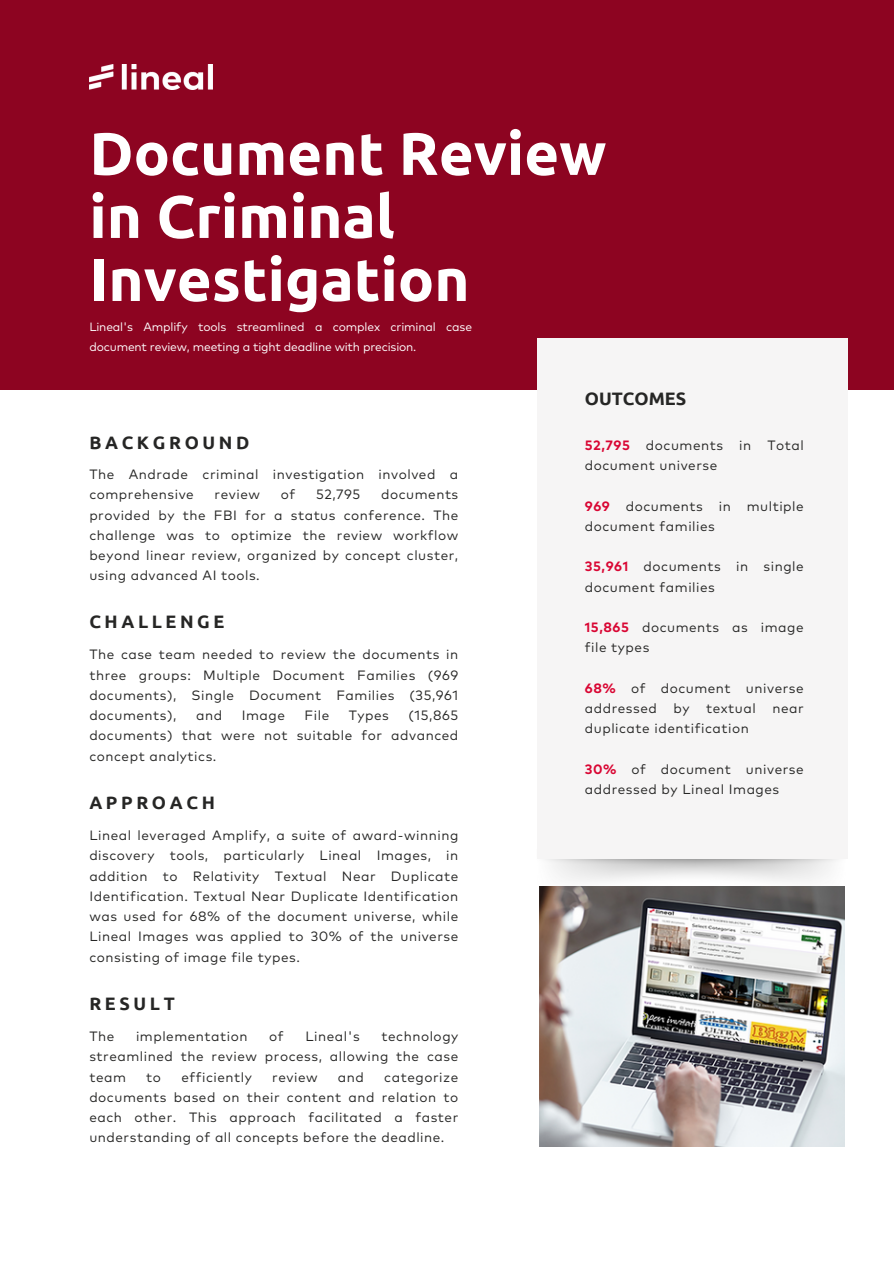
<style>
.page{position:relative;width:894px;height:1264px;background:#fff}
.page>*{position:absolute;margin:0;border:0;box-sizing:border-box;transform-origin:0 0}
.t1{font:700 60px/63px "Ubuntu";color:#fff}
.t2{font:700 18px "Ubuntu";letter-spacing:.2em;color:#262625}
.t3{font:700 18px "Ubuntu";color:#262625}
.t4{font:13.5px/20.2px "Mark OT";letter-spacing:.04em;color:#262625;text-align:justify}
.t5{font:12px/20.2px "Mark OT";letter-spacing:-.015em;color:#fff}
.s1{font-weight:700;color:#d90633}
</style>
<div class="page">
<div style="left:0;top:0;width:893px;height:390px;background:#8d0421"></div>
<img style="left:545px;top:859px;width:300px;height:40px">
<div style="left:536px;top:338px;width:311px;height:520px;background:#f6f5f5"></div>
<img style="left:89px;top:65px;width:123px;height:24px">
<img style="left:539px;top:886px;width:305px;height:260px">
<p class="t1" style="left:89px;top:121px;width:518px">Document Review in Criminal<br>Investigation</p>
<p class="t5" style="left:89px;top:317px;width:384px">Lineal's Amplify tools streamlined a complex criminal case document review, meeting a tight deadline with precision.</p>
<p class="t3" style="left:584px;top:388px;width:103px">OUTCOMES</p>
<p class="t2" style="left:89px;top:432px;width:161px">BACKGROUND</p>
<p class="t4" style="left:584px;top:435px;width:220px"><span class="s1">52,795</span> documents in Total document universe</p>
<p class="t4" style="left:584px;top:496px;width:220px"><span class="s1">969</span> documents in multiple document families</p>
<p class="t4" style="left:584px;top:557px;width:220px"><span class="s1">35,961</span> documents in single document families</p>
<p class="t4" style="left:584px;top:618px;width:220px"><span class="s1">15,865</span> documents as image file types</p>
<p class="t4" style="left:584px;top:678px;width:220px"><span class="s1">68%</span> of document universe addressed by textual near duplicate identification</p>
<p class="t4" style="left:584px;top:759px;width:220px"><span class="s1">30%</span> of document universe addressed by Lineal Images</p>
<p class="t2" style="left:89px;top:792px;width:127px">APPROACH</p>
<p class="t4" style="left:89px;top:465px;width:370px">The Andrade criminal investigation involved a comprehensive</p>
<p class="t4" style="left:214px;top:485px;width:47px">review</p>
<p class="t4" style="left:281px;top:485px;width:16px">of</p>
<p class="t4" style="left:316px;top:485px;width:46px">52,795</p>
<p class="t4" style="left:89px;top:485px;width:370px;text-indent:292px">documents provided by the FBI for a status conference. The challenge was to optimize the review workflow beyond linear review, organized by concept cluster, using advanced AI tools.</p>
<p class="t2" style="left:89px;top:611px;width:136px">CHALLENGE</p>
<p class="t4" style="left:89px;top:645px;width:370px">The case team needed to review the documents in three groups: Multiple Document Families (969 documents), Single Document Families (35,961 documents),</p>
<p class="t4" style="left:196px;top:706px;width:28px">and</p>
<p class="t4" style="left:242px;top:706px;width:45px">Image</p>
<p class="t4" style="left:304px;top:706px;width:26px">File</p>
<p class="t4" style="left:349px;top:706px;width:42px">Types</p>
<p class="t4" style="left:89px;top:706px;width:370px;text-indent:319px">(15,865 documents) that were not suitable for advanced concept analytics.</p>
<p class="t4" style="left:89px;top:826px;width:370px">Lineal leveraged Amplify, a suite of award-winning discovery tools, particularly Lineal Images, in addition to Relativity Textual Near Duplicate Identification. Textual Near Duplicate Identification was used for 68% of the document universe, while Lineal Images was applied to 30% of the universe consisting of image file types.</p>
<p class="t2" style="left:89px;top:992px;width:87px">RESULT</p>
<p class="t4" style="left:89px;top:1026px;width:26px">The</p>
<p class="t4" style="left:136px;top:1026px;width:113px">implementation</p>
<p class="t4" style="left:269px;top:1026px;width:16px">of</p>
<p class="t4" style="left:305px;top:1026px;width:56px">Lineal's</p>
<p class="t4" style="left:89px;top:1026px;width:370px;text-indent:292px">technology streamlined the review process, allowing the case team</p>
<p class="t4" style="left:146px;top:1067px;width:16px">to</p>
<p class="t4" style="left:181px;top:1067px;width:72px">efficiently</p>
<p class="t4" style="left:272px;top:1067px;width:47px">review</p>
<p class="t4" style="left:338px;top:1067px;width:28px">and</p>
<p class="t4" style="left:89px;top:1067px;width:370px;text-indent:295px">categorize documents based on their content and relation to each other. This approach facilitated a faster understanding of all concepts before the deadline.</p>
</div>
